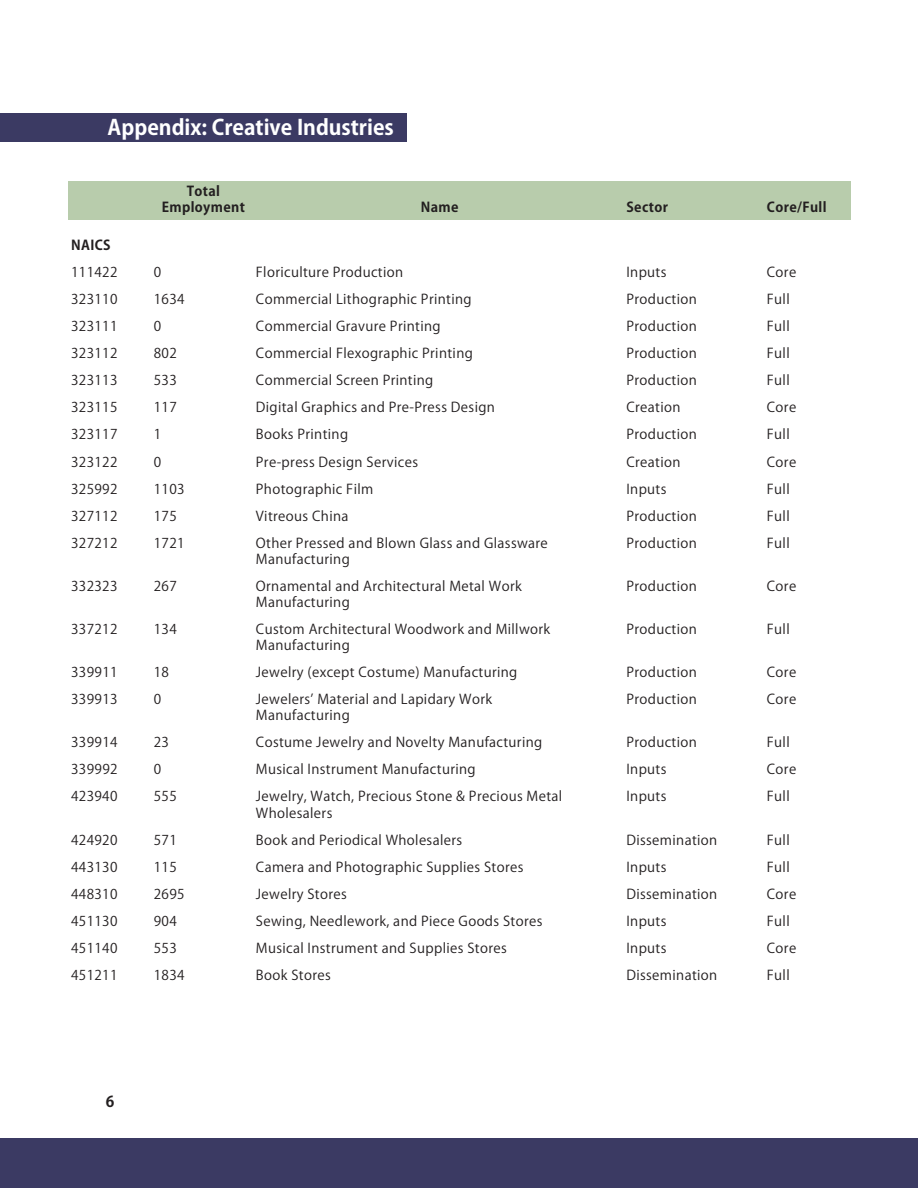
<style>
.page{position:relative;width:918px;height:1188px;background:#fff}
.page>*{position:absolute;margin:0;border:0;box-sizing:border-box;transform-origin:0 0}
.t1{font:700 21px "Koz Go Pro";color:#fff}
.t2{font:700 15px "Koz Go Pro";color:#231f20}
.t3{font:13.5px/27px "Koz Go Pro";letter-spacing:.03em;color:#231f20}
.t4{font:700 13.5px/16.2px "Koz Go Pro";letter-spacing:.03em;color:#231f20;text-align:center}
.s1{font-weight:700}
</style>
<div class="page">
<div style="left:0;top:1138px;width:918px;height:50px;background:#3b3a63"></div>
<div style="left:0;top:113px;width:406px;height:29px;background:#3b3a63"></div>
<div style="left:68px;top:181px;width:83px;height:38px;background:#b8ccac"></div>
<div style="left:151px;top:181px;width:102px;height:38px;background:#b8ccac"></div>
<div style="left:253px;top:181px;width:370px;height:38px;background:#b8ccac"></div>
<div style="left:623px;top:181px;width:141px;height:38px;background:#b8ccac"></div>
<div style="left:764px;top:181px;width:87px;height:38px;background:#b8ccac"></div>
<p class="t1" style="left:108px;top:114px;width:288px">Appendix: Creative Industries</p>
<p class="t4" style="left:162px;top:183px;width:85px">Total<br>Employment</p>
<p class="t4" style="left:421px;top:200px;width:39px">Name</p>
<p class="t4" style="left:626px;top:200px;width:43px">Sector</p>
<p class="t4" style="left:767px;top:200px;width:61px">Core/Full</p>
<p class="t3" style="left:71px;top:232px;width:48px"><span class="s1">NAICS<br></span>111422</p>
<p class="t3" style="left:154px;top:259px;width:9px">0</p>
<p class="t3" style="left:256px;top:259px;width:149px">Floriculture Production</p>
<p class="t3" style="left:626px;top:259px;width:42px">Inputs</p>
<p class="t3" style="left:767px;top:259px;width:31px">Core</p>
<p class="t3" style="left:71px;top:286px;width:48px">323110</p>
<p class="t3" style="left:154px;top:286px;width:32px">1634</p>
<p class="t3" style="left:256px;top:286px;width:217px">Commercial Lithographic Printing</p>
<p class="t3" style="left:626px;top:286px;width:72px">Production</p>
<p class="t3" style="left:767px;top:286px;width:24px">Full</p>
<p class="t3" style="left:71px;top:313px;width:48px">323111</p>
<p class="t3" style="left:154px;top:313px;width:9px">0</p>
<p class="t3" style="left:256px;top:313px;width:186px">Commercial Gravure Printing</p>
<p class="t3" style="left:626px;top:313px;width:72px">Production</p>
<p class="t3" style="left:767px;top:313px;width:24px">Full</p>
<p class="t3" style="left:71px;top:340px;width:48px">323112</p>
<p class="t3" style="left:154px;top:340px;width:25px">802</p>
<p class="t3" style="left:256px;top:340px;width:218px">Commercial Flexographic Printing</p>
<p class="t3" style="left:626px;top:340px;width:72px">Production</p>
<p class="t3" style="left:767px;top:340px;width:24px">Full</p>
<p class="t3" style="left:71px;top:367px;width:48px">323113</p>
<p class="t3" style="left:154px;top:367px;width:25px">533</p>
<p class="t3" style="left:256px;top:367px;width:179px">Commercial Screen Printing</p>
<p class="t3" style="left:626px;top:367px;width:72px">Production</p>
<p class="t3" style="left:767px;top:367px;width:24px">Full</p>
<p class="t3" style="left:71px;top:394px;width:48px">323115</p>
<p class="t3" style="left:154px;top:394px;width:25px">117</p>
<p class="t3" style="left:256px;top:394px;width:241px">Digital Graphics and Pre-Press Design</p>
<p class="t3" style="left:626px;top:394px;width:56px">Creation</p>
<p class="t3" style="left:767px;top:394px;width:31px">Core</p>
<p class="t3" style="left:71px;top:421px;width:48px">323117</p>
<p class="t3" style="left:154px;top:421px;width:9px">1</p>
<p class="t3" style="left:256px;top:421px;width:94px">Books Printing</p>
<p class="t3" style="left:626px;top:421px;width:72px">Production</p>
<p class="t3" style="left:767px;top:421px;width:24px">Full</p>
<p class="t3" style="left:71px;top:448px;width:48px">323122</p>
<p class="t3" style="left:154px;top:448px;width:9px">0</p>
<p class="t3" style="left:256px;top:448px;width:164px">Pre-press Design Services</p>
<p class="t3" style="left:626px;top:448px;width:56px">Creation</p>
<p class="t3" style="left:767px;top:448px;width:31px">Core</p>
<p class="t3" style="left:71px;top:475px;width:48px">325992</p>
<p class="t3" style="left:154px;top:475px;width:32px">1103</p>
<p class="t3" style="left:256px;top:475px;width:119px">Photographic Film</p>
<p class="t3" style="left:626px;top:475px;width:42px">Inputs</p>
<p class="t3" style="left:767px;top:475px;width:24px">Full</p>
<p class="t3" style="left:71px;top:502px;width:48px">327112</p>
<p class="t3" style="left:154px;top:502px;width:25px">175</p>
<p class="t3" style="left:256px;top:502px;width:94px">Vitreous China</p>
<p class="t3" style="left:626px;top:502px;width:72px">Production</p>
<p class="t3" style="left:767px;top:502px;width:24px">Full</p>
<p class="t3" style="left:71px;top:529px;width:48px">327212</p>
<p class="t3" style="left:154px;top:529px;width:32px">1721</p>
<p class="t3" style="left:256px;top:529px;width:294px">Other Pressed and Blown Glass and Glassware</p>
<p class="t3" style="left:626px;top:529px;width:72px">Production</p>
<p class="t3" style="left:767px;top:529px;width:24px">Full</p>
<p class="t3" style="left:256px;top:546px;width:95px">Manufacturing</p>
<p class="t3" style="left:71px;top:573px;width:48px">332323</p>
<p class="t3" style="left:154px;top:573px;width:25px">267</p>
<p class="t3" style="left:256px;top:573px;width:267px">Ornamental and Architectural Metal Work</p>
<p class="t3" style="left:626px;top:573px;width:72px">Production</p>
<p class="t3" style="left:767px;top:573px;width:31px">Core</p>
<p class="t3" style="left:256px;top:589px;width:95px">Manufacturing</p>
<p class="t3" style="left:71px;top:616px;width:48px">337212</p>
<p class="t3" style="left:154px;top:616px;width:25px">134</p>
<p class="t3" style="left:256px;top:616px;width:296px">Custom Architectural Woodwork and Millwork</p>
<p class="t3" style="left:626px;top:616px;width:72px">Production</p>
<p class="t3" style="left:767px;top:616px;width:24px">Full</p>
<p class="t3" style="left:256px;top:632px;width:95px">Manufacturing</p>
<p class="t3" style="left:71px;top:659px;width:48px">339911</p>
<p class="t3" style="left:154px;top:659px;width:17px">18</p>
<p class="t3" style="left:256px;top:659px;width:263px">Jewelry (except Costume) Manufacturing</p>
<p class="t3" style="left:626px;top:659px;width:72px">Production</p>
<p class="t3" style="left:767px;top:659px;width:31px">Core</p>
<p class="t3" style="left:71px;top:686px;width:48px">339913</p>
<p class="t3" style="left:154px;top:686px;width:9px">0</p>
<p class="t3" style="left:256px;top:686px;width:238px">Jewelers’ Material and Lapidary Work</p>
<p class="t3" style="left:626px;top:686px;width:72px">Production</p>
<p class="t3" style="left:767px;top:686px;width:31px">Core</p>
<p class="t3" style="left:256px;top:702px;width:95px">Manufacturing</p>
<p class="t3" style="left:71px;top:729px;width:48px">339914</p>
<p class="t3" style="left:154px;top:729px;width:17px">23</p>
<p class="t3" style="left:256px;top:729px;width:288px">Costume Jewelry and Novelty Manufacturing</p>
<p class="t3" style="left:626px;top:729px;width:72px">Production</p>
<p class="t3" style="left:767px;top:729px;width:24px">Full</p>
<p class="t3" style="left:71px;top:756px;width:48px">339992</p>
<p class="t3" style="left:154px;top:756px;width:9px">0</p>
<p class="t3" style="left:256px;top:756px;width:221px">Musical Instrument Manufacturing</p>
<p class="t3" style="left:626px;top:756px;width:42px">Inputs</p>
<p class="t3" style="left:767px;top:756px;width:31px">Core</p>
<p class="t3" style="left:71px;top:783px;width:48px">423940</p>
<p class="t3" style="left:154px;top:783px;width:25px">555</p>
<p class="t3" style="left:256px;top:783px;width:308px">Jewelry, Watch, Precious Stone &amp; Precious Metal</p>
<p class="t3" style="left:626px;top:783px;width:42px">Inputs</p>
<p class="t3" style="left:767px;top:783px;width:24px">Full</p>
<p class="t3" style="left:256px;top:800px;width:78px">Wholesalers</p>
<p class="t3" style="left:71px;top:827px;width:48px">424920</p>
<p class="t3" style="left:154px;top:827px;width:25px">571</p>
<p class="t3" style="left:256px;top:827px;width:208px">Book and Periodical Wholesalers</p>
<p class="t3" style="left:626px;top:827px;width:92px">Dissemination</p>
<p class="t3" style="left:767px;top:827px;width:24px">Full</p>
<p class="t3" style="left:71px;top:854px;width:48px">443130</p>
<p class="t3" style="left:154px;top:854px;width:25px">115</p>
<p class="t3" style="left:256px;top:854px;width:269px">Camera and Photographic Supplies Stores</p>
<p class="t3" style="left:626px;top:854px;width:42px">Inputs</p>
<p class="t3" style="left:767px;top:854px;width:24px">Full</p>
<p class="t3" style="left:71px;top:881px;width:48px">448310</p>
<p class="t3" style="left:154px;top:881px;width:32px">2695</p>
<p class="t3" style="left:256px;top:881px;width:92px">Jewelry Stores</p>
<p class="t3" style="left:626px;top:881px;width:92px">Dissemination</p>
<p class="t3" style="left:767px;top:881px;width:31px">Core</p>
<p class="t3" style="left:71px;top:908px;width:48px">451130</p>
<p class="t3" style="left:154px;top:908px;width:25px">904</p>
<p class="t3" style="left:256px;top:908px;width:288px">Sewing, Needlework, and Piece Goods Stores</p>
<p class="t3" style="left:626px;top:908px;width:42px">Inputs</p>
<p class="t3" style="left:767px;top:908px;width:24px">Full</p>
<p class="t3" style="left:71px;top:935px;width:48px">451140</p>
<p class="t3" style="left:154px;top:935px;width:25px">553</p>
<p class="t3" style="left:256px;top:935px;width:252px">Musical Instrument and Supplies Stores</p>
<p class="t3" style="left:626px;top:935px;width:42px">Inputs</p>
<p class="t3" style="left:767px;top:935px;width:31px">Core</p>
<p class="t3" style="left:71px;top:962px;width:48px">451211</p>
<p class="t3" style="left:154px;top:962px;width:32px">1834</p>
<p class="t3" style="left:256px;top:962px;width:76px">Book Stores</p>
<p class="t3" style="left:626px;top:962px;width:92px">Dissemination</p>
<p class="t3" style="left:767px;top:962px;width:24px">Full</p>
<p class="t2" style="left:106px;top:1092px;width:10px">6</p>
</div>
